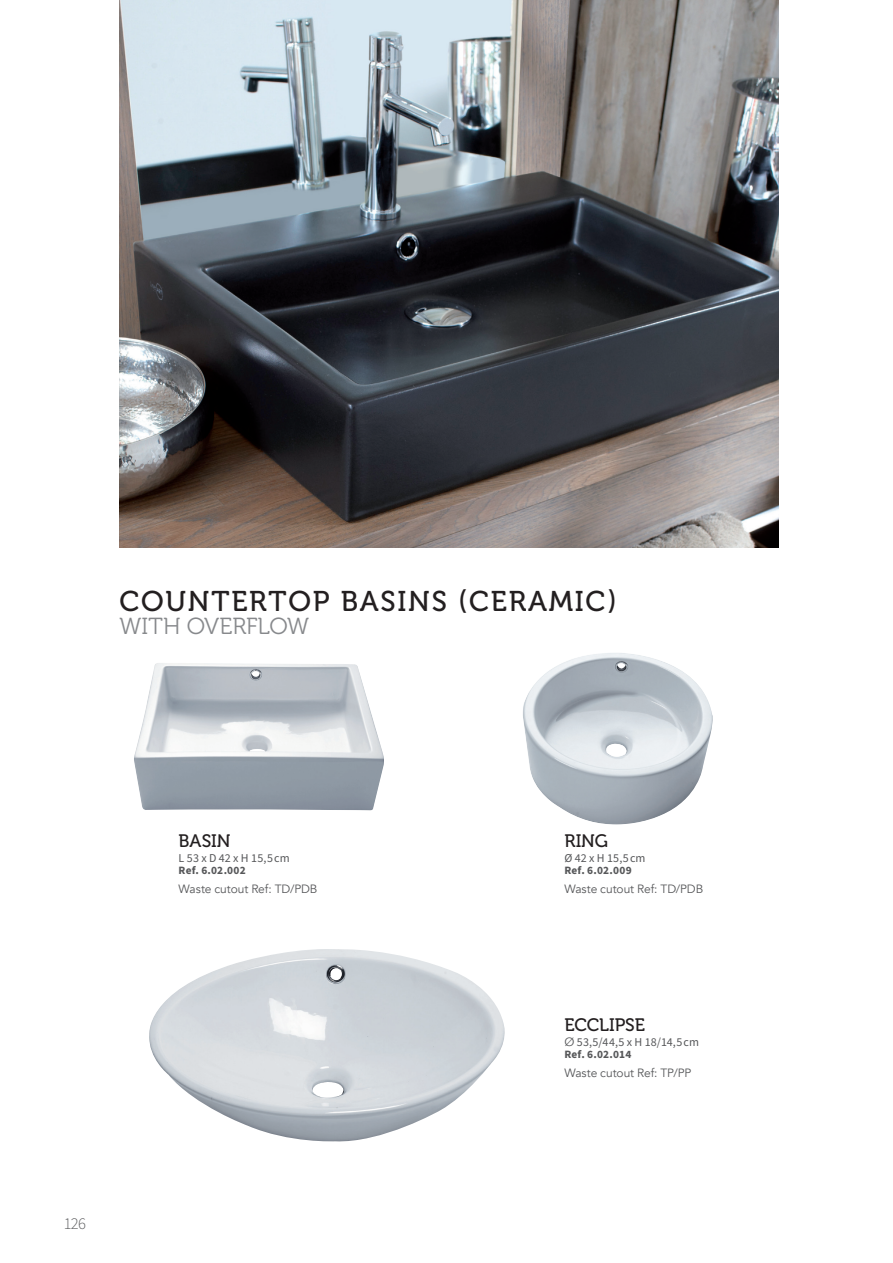
<style>
.page{position:relative;width:893px;height:1263px;background:#fff}
.page>*{position:absolute;margin:0;border:0;box-sizing:border-box;transform-origin:0 0}
.t1{font:28.5px "Museo 500";letter-spacing:.06em;color:#231f20}
.t2{font:23.25px "Museo 300";letter-spacing:-.005em;color:#87898c}
.t3{font:18px "Museo 500";letter-spacing:-.01em;color:#231f20}
.t4{font:300 16.5px "Source Sans Pro";color:#57585a}
.t5{font:12px "Avenir";letter-spacing:-.005em;color:#57585a}
.t6{font:12px "Source Sans Pro";letter-spacing:.01em;color:#57585a}
.t7{font:700 11.25px "Source Sans Pro";letter-spacing:.015em;color:#57585a}
.s1{font-family:"Avenir"}
</style>
<div class="page">
<img style="left:149px;top:949px;width:356px;height:193px">
<img style="left:523px;top:653px;width:190px;height:171px">
<img style="left:134px;top:663px;width:250px;height:148px">
<img style="left:120px;top:0;width:659px;height:547px">
<h1 class="t1" style="left:120px;top:585px;width:499px">COUNTERTOP BASINS (CERAMIC)</h1>
<h2 class="t2" style="left:120px;top:613px;width:191px">WITH OVERFLOW</h2>
<h3 class="t3" style="left:179px;top:831px;width:53px">BASIN</h3>
<p class="t6" style="left:179px;top:850px;width:113px">L 53 x D 42 x H 15,5 cm</p>
<p class="t7" style="left:179px;top:862px;width:69px">Ref. 6.02.002</p>
<p class="t5" style="left:179px;top:882px;width:140px">Waste cutout Ref: TD/PDB</p>
<h3 class="t4" style="left:64px;top:1212px;width:24px">126</h3>
<h3 class="t3" style="left:564px;top:831px;width:45px">RING</h3>
<p class="t6" style="left:564px;top:850px;width:83px">Ø 42 x H 15,5 cm</p>
<p class="t7" style="left:564px;top:862px;width:69px">Ref. 6.02.009</p>
<p class="t5" style="left:564px;top:882px;width:140px">Waste cutout Ref: TD/PDB</p>
<h3 class="t3" style="left:564px;top:1015px;width:82px">ECCLIPSE</h3>
<p class="t6" style="left:564px;top:1034px;width:136px"><span class="s1">Ø</span> 53,5/44,5 x H 18/14,5 cm</p>
<p class="t7" style="left:564px;top:1046px;width:68px">Ref. 6.02.014</p>
<p class="t5" style="left:564px;top:1066px;width:128px">Waste cutout Ref: TP/PP</p>
</div>
